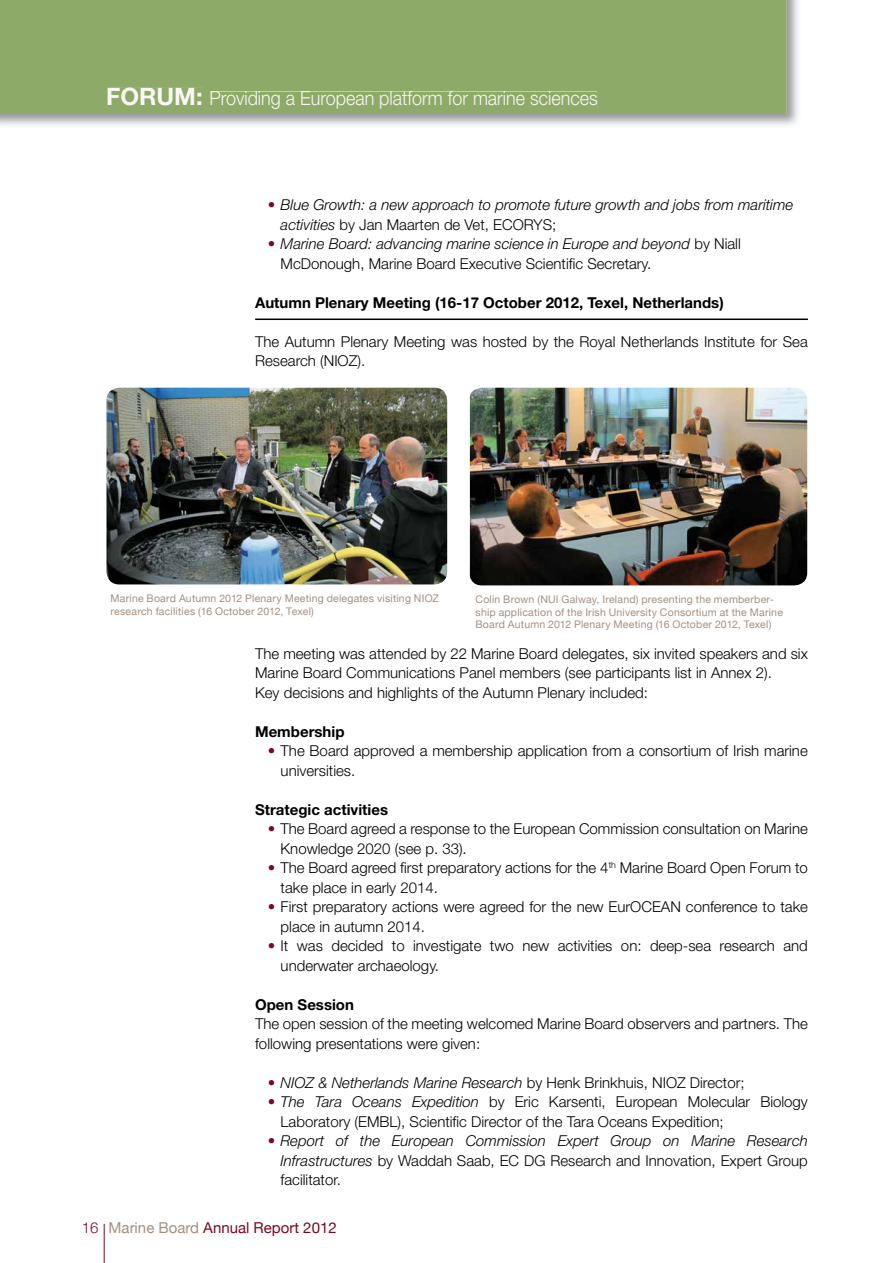
<style>
.page{position:relative;width:893px;height:1263px;background:#fff}
.page>*{position:absolute;margin:0;border:0;box-sizing:border-box;transform-origin:0 0}
.t1{font:300 19.5px "Helvetica Neue";color:#f9f7f6;scale:.92 1}
.t2{font:300 15px/19.5px "Helvetica Neue";color:#000}
.t3{font:italic 300 15px/19.5px "Helvetica Neue";color:#000}
.t4{font:700 15px "Helvetica Neue";color:#000}
.t5{font:15px "Helvetica Neue";color:#7a0821}
.t6{font:10.5px/12.6px "Helvetica Neue";letter-spacing:.02em;color:#a48f81}
.s1{font-weight:700;font-size:24px}
.s2{font-style:normal;color:#7a0821}
.s3{font-style:normal}
.s4{color:#7a0821}
.s5{font-style:italic}
.s6{font-weight:300}
.s7{color:#a48f81}
</style>
<div class="page">
<hr style="left:104px;top:1224px;width:1px;height:39px;background:#7a0821">
<img style="left:0;top:0;width:798px;height:125px">
<div style="left:0;top:0;width:787px;height:114px;background:#8eaa68"></div>
<div style="left:108px;top:88px;width:95px;height:18px;background:#8eaa68"></div>
<div style="left:211px;top:92px;width:386px;height:17px;background:#8eaa68"></div>
<hr style="left:255px;top:318px;width:553px;height:2px;background:#000">
<img style="left:106px;top:388px;width:341px;height:196px">
<img style="left:470px;top:388px;width:337px;height:197px">
<h1 class="t1" style="left:106px;top:87px;width:536px"><span class="s1">FORUM:</span> providing a european platform for marine sciences</h1>
<p class="t3" style="left:281px;top:195px;width:514px;text-indent:-13px"><span class="s2">•</span> Blue Growth: a new approach to promote future growth and jobs from maritime activities <span class="s3">by Jan Maarten de Vet, eCoRYS;</span></p>
<p class="t2" style="left:281px;top:234px;width:462px;text-indent:-13px"><span class="s4">•</span> <span class="s5">Marine Board: advancing marine science in Europe and beyond</span> by niall<br>McDonough, Marine Board executive Scientific Secretary.</p>
<p class="t4" style="left:255px;top:293px;width:470px">Autumn Plenary Meeting (16-17 October 2012, Texel, Netherlands)</p>
<p class="t2" style="left:255px;top:331px;width:554px">the Autumn plenary Meeting was hosted by the Royal netherlands Institute for Sea<br>Research (nIoZ).</p>
<p class="t6" style="left:111px;top:592px;width:330px">Marine Board Autumn 2012 Plenary Meeting delegates visiting NIOZ research facilities (16 October 2012, Texel)</p>
<p class="t6" style="left:476px;top:593px;width:309px">Colin Brown (NUI Galway, Ireland) presenting the memberber&shy;ship application of the Irish University Consortium at the Marine<br>Board Autumn 2012 Plenary Meeting (16 October 2012, Texel)</p>
<p class="t2" style="left:255px;top:643px;width:554px">the meeting was attended by 22 Marine Board delegates, six invited speakers and six<br>Marine Board Communications panel members (see participants list in Annex 2).<br>Key decisions and highlights of the Autumn plenary included:</p>
<p class="t4" style="left:255px;top:722px;width:91px">Membership</p>
<p class="t2" style="left:281px;top:741px;width:529px;text-indent:-13px"><span class="s4">•</span> the Board approved a membership application from a consortium of Irish marine universities.</p>
<p class="t4" style="left:255px;top:800px;width:135px">Strategic activities</p>
<p class="t2" style="left:281px;top:819px;width:529px;text-indent:-13px"><span class="s4">•</span> the Board agreed a response to the european Commission consultation on Marine<br>Knowledge 2020 (see p. 33).</p>
<p class="t2" style="left:281px;top:858px;width:529px;text-indent:-13px"><span class="s4">•</span> the Board agreed first preparatory actions for the 4<sup>th</sup> Marine Board open Forum to take place in early 2014.</p>
<p class="t2" style="left:281px;top:897px;width:529px;text-indent:-13px"><span class="s4">•</span> First preparatory actions were agreed for the new euroCeAn conference to take place in autumn 2014.</p>
<p class="t2" style="left:281px;top:936px;width:529px;text-indent:-13px"><span class="s4">•</span> It was decided to investigate two new activities on: deep-sea research and underwater archaeology.</p>
<p class="t4" style="left:255px;top:995px;width:100px">Open Session</p>
<p class="t2" style="left:255px;top:1014px;width:554px">the open session of the meeting welcomed Marine Board observers and partners. the following presentations were given:</p>
<p class="t3" style="left:268px;top:1072px;width:478px"><span class="s2">•</span> NIOZ &amp; Netherlands Marine Research <span class="s3">by Henk Brinkhuis, nIoZ Director;</span></p>
<p class="t2" style="left:281px;top:1092px;width:529px;text-indent:-13px"><span class="s4">•</span> <span class="s5">The Tara Oceans Expedition</span> by eric Karsenti, european Molecular Biology laboratory (eMBl), Scientific Director of the tara oceans expedition;</p>
<p class="t3" style="left:281px;top:1131px;width:529px;text-align:justify;text-indent:-13px"><span class="s2">•</span> Report of the European Commission Expert Group on Marine Research Infrastructures <span class="s3">by Waddah Saab, eC DG Research and Innovation, expert Group facilitator.</span></p>
<p class="t5" style="left:82px;top:1219px;width:256px"><span class="s6">16</span> <span class="s7">Marine Board</span> Annual Report 2012</p>
</div>
